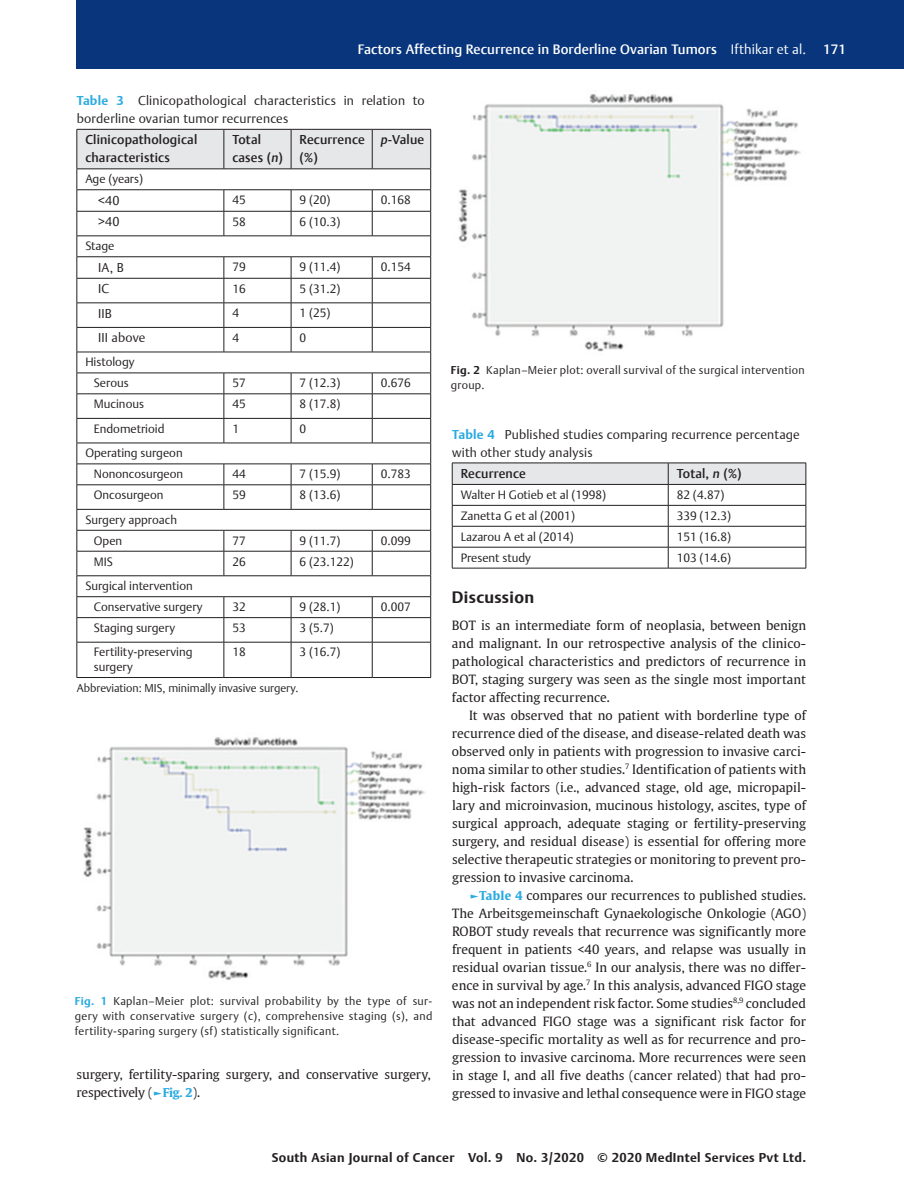
<style>
.page{position:relative;width:904px;height:1200px;background:#fff}
.page>*{position:absolute;margin:0;border:0;box-sizing:border-box;transform-origin:0 0}
.t1{font:700 16.5px "Thieme Argo 2011";letter-spacing:.02em;color:#231f20}
.t2{font:500 13.5px "Thieme Argo 2011";letter-spacing:.01em;color:#fff}
.t3{font:12.75px/18px "Thieme Gulliver 2011";color:#231f20;text-align:justify}
.t4{font:300 12.75px/18px "Thieme Argo 2011";letter-spacing:.015em;color:#231f20}
.t5{font:500 12.75px/18px "Thieme Argo 2011";letter-spacing:.015em;color:#231f20}
.t6{font:700 12.75px "Thieme Argo 2011";letter-spacing:.03em;color:#231f20}
.t7{font:300 12px/20.9px "Thieme Argo 2011";color:#231f20}
.t8{font:300 11.25px/15px "Thieme Argo 2011";letter-spacing:.03em;color:#231f20;text-align:justify}
.t9{font:300 11.25px "Thieme Argo 2011";color:#231f20}
.s1{font-weight:300}
.s2{font-weight:700;color:#2baae1}
.s3{font-style:italic}
.s4{font-weight:700;font-size:12.15px;color:#2baae1}
.s5{font-weight:700}
</style>
<div class="page">
<div style="left:77px;top:0;width:826px;height:68px;background:#08357c"></div>
<svg style="left:77px;top:129px;width:354px;height:513px"></svg>
<hr style="left:77px;top:642px;width:147px;height:1px;background:#231f20">
<hr style="left:77px;top:642px;width:1px;height:35px;background:#231f20">
<hr style="left:224px;top:642px;width:67px;height:1px;background:#231f20">
<hr style="left:223px;top:642px;width:1px;height:35px;background:#231f20">
<hr style="left:224px;top:677px;width:67px;height:1px;background:#231f20">
<hr style="left:291px;top:642px;width:81px;height:1px;background:#231f20">
<hr style="left:291px;top:642px;width:1px;height:35px;background:#231f20">
<hr style="left:291px;top:677px;width:81px;height:1px;background:#231f20">
<hr style="left:372px;top:642px;width:59px;height:1px;background:#231f20">
<hr style="left:372px;top:642px;width:1px;height:35px;background:#231f20">
<hr style="left:430px;top:642px;width:1px;height:35px;background:#231f20">
<hr style="left:372px;top:677px;width:59px;height:1px;background:#231f20">
<hr style="left:77px;top:677px;width:147px;height:1px;background:#231f20">
<img style="left:83px;top:737px;width:342px;height:243px">
<img style="left:458px;top:94px;width:343px;height:258px">
<hr style="left:452px;top:568px;width:216px;height:1px;background:#231f20">
<svg style="left:452px;top:463px;width:354px;height:105px"></svg>
<hr style="left:668px;top:568px;width:137px;height:1px;background:#231f20">
<p class="t2" style="left:358px;top:41px;width:449px">Factors Affecting Recurrence in Borderline Ovarian Tumors <span class="s1">Ifthikar et al.</span></p>
<p class="t2" style="left:822px;top:41px;width:25px">171</p>
<p class="t4" style="left:77px;top:92px;width:349px"><span class="s2">Table 3</span> Clinicopathological characteristics in relation to borderline ovarian tumor recurrences</p>
<p class="t5" style="left:85px;top:130px;width:113px">Clinicopathological characteristics</p>
<p class="t5" style="left:232px;top:130px;width:52px">Total cases (<span class="s3">n</span>)</p>
<p class="t5" style="left:299px;top:130px;width:67px">Recurrence (%)</p>
<p class="t5" style="left:380px;top:130px;width:45px"><span class="s3">p</span>-Value</p>
<p class="t7" style="left:85px;top:168px;width:59px">Age (years)</p>
<p class="t4" style="left:98px;top:191px;width:23px">&lt;40</p>
<p class="t7" style="left:232px;top:189px;width:15px">45</p>
<p class="t7" style="left:299px;top:189px;width:32px">9 (20)</p>
<p class="t7" style="left:380px;top:189px;width:32px">0.168</p>
<p class="t4" style="left:98px;top:212px;width:23px">&gt;40</p>
<p class="t7" style="left:232px;top:211px;width:15px">58</p>
<p class="t7" style="left:299px;top:211px;width:42px">6 (10.3)</p>
<p class="t7" style="left:85px;top:235px;width:31px">Stage</p>
<p class="t4" style="left:98px;top:258px;width:27px">IA, B</p>
<p class="t7" style="left:232px;top:256px;width:15px">79</p>
<p class="t7" style="left:299px;top:256px;width:42px">9 (11.4)</p>
<p class="t7" style="left:380px;top:256px;width:32px">0.154</p>
<p class="t4" style="left:98px;top:279px;width:13px">IC</p>
<p class="t7" style="left:232px;top:278px;width:15px">16</p>
<p class="t7" style="left:299px;top:278px;width:42px">5 (31.2)</p>
<p class="t4" style="left:98px;top:304px;width:15px">IIB</p>
<p class="t7" style="left:232px;top:302px;width:8px">4</p>
<p class="t7" style="left:299px;top:302px;width:32px">1 (25)</p>
<p class="t4" style="left:98px;top:329px;width:49px">III above</p>
<p class="t7" style="left:232px;top:327px;width:8px">4</p>
<p class="t7" style="left:299px;top:327px;width:8px">0</p>
<p class="t7" style="left:85px;top:351px;width:51px;text-align:center">Histology<br>Serous</p>
<p class="t7" style="left:232px;top:372px;width:15px">57</p>
<p class="t7" style="left:299px;top:372px;width:42px">7 (12.3)</p>
<p class="t7" style="left:380px;top:372px;width:32px">0.676</p>
<p class="t7" style="left:94px;top:393px;width:52px">Mucinous</p>
<p class="t7" style="left:232px;top:393px;width:15px">45</p>
<p class="t7" style="left:299px;top:393px;width:42px">8 (17.8)</p>
<p class="t7" style="left:94px;top:418px;width:72px">Endometrioid</p>
<p class="t7" style="left:232px;top:418px;width:8px">1</p>
<p class="t7" style="left:299px;top:418px;width:8px">0</p>
<p class="t7" style="left:85px;top:442px;width:99px;text-align:right">Operating surgeon<br>Nononcosurgeon</p>
<p class="t7" style="left:232px;top:463px;width:15px">44</p>
<p class="t7" style="left:299px;top:463px;width:42px">7 (15.9)</p>
<p class="t7" style="left:380px;top:463px;width:32px">0.783</p>
<p class="t7" style="left:94px;top:484px;width:71px">Oncosurgeon</p>
<p class="t7" style="left:232px;top:484px;width:15px">59</p>
<p class="t7" style="left:299px;top:484px;width:42px">8 (13.6)</p>
<p class="t7" style="left:94px;top:509px;width:85px;text-indent:-9px">Surgery approach<br>Open</p>
<p class="t7" style="left:232px;top:530px;width:15px">77</p>
<p class="t7" style="left:299px;top:530px;width:42px">9 (11.7)</p>
<p class="t7" style="left:380px;top:530px;width:32px">0.099</p>
<p class="t7" style="left:94px;top:551px;width:21px">MIS</p>
<p class="t7" style="left:232px;top:551px;width:15px">26</p>
<p class="t7" style="left:299px;top:551px;width:56px">6 (23.122)</p>
<p class="t7" style="left:94px;top:575px;width:110px;text-indent:-9px">Surgical intervention<br>Conservative surgery</p>
<p class="t7" style="left:232px;top:596px;width:15px">32</p>
<p class="t7" style="left:299px;top:596px;width:42px">9 (28.1)</p>
<p class="t7" style="left:380px;top:596px;width:32px">0.007</p>
<p class="t7" style="left:94px;top:617px;width:83px">Staging surgery</p>
<p class="t7" style="left:232px;top:617px;width:15px">53</p>
<p class="t7" style="left:299px;top:617px;width:36px">3 (5.7)</p>
<p class="t7" style="left:94px;top:645px;width:100px;line-height:14.4px">Fertility-preserving surgery</p>
<p class="t7" style="left:232px;top:641px;width:15px">18</p>
<p class="t7" style="left:299px;top:641px;width:42px">3 (16.7)</p>
<p class="t9" style="left:77px;top:681px;width:223px">Abbreviation: MIS, minimally invasive surgery.</p>
<p class="t8" style="left:75px;top:993px;width:359px"><span class="s2">Fig. 1</span> Kaplan–Meier plot: survival probability by the type of sur&shy;gery with conservative surgery (c), comprehensive staging (s), and fertility-sparing surgery (sf) statistically significant.</p>
<p class="t3" style="left:77px;top:1065px;width:355px">surgery, fertility-sparing surgery, and conservative surgery, respectively (<span class="s4">►Fig. 2</span>).</p>
<p class="t8" style="left:450px;top:362px;width:355px"><span class="s5">Fig. 2</span> Kaplan–Meier plot: overall survival of the surgical intervention group.</p>
<p class="t4" style="left:452px;top:425px;width:349px"><span class="s2">Table 4</span> Published studies comparing recurrence percentage with other study analysis</p>
<p class="t5" style="left:460px;top:464px;width:67px">Recurrence</p>
<p class="t5" style="left:676px;top:464px;width:66px">Total, <span class="s3">n</span> (%)</p>
<p class="t7" style="left:460px;top:484px;width:147px">Walter H Gotieb et al (1998)</p>
<p class="t7" style="left:676px;top:484px;width:49px">82 (4.87)</p>
<p class="t7" style="left:460px;top:505px;width:116px">Zanetta G et al (2001)</p>
<p class="t7" style="left:676px;top:505px;width:56px">339 (12.3)</p>
<p class="t7" style="left:460px;top:526px;width:114px">Lazarou A et al (2014)</p>
<p class="t7" style="left:676px;top:526px;width:56px">151 (16.8)</p>
<p class="t7" style="left:460px;top:547px;width:72px">Present study</p>
<p class="t7" style="left:676px;top:547px;width:56px">103 (14.6)</p>
<p class="t1" style="left:452px;top:586px;width:84px">Discussion</p>
<p class="t3" style="left:452px;top:615px;width:355px">BOT is an intermediate form of neoplasia, between benign and malignant. In our retrospective analysis of the clinico&shy;pathological characteristics and predictors of recurrence in BOT, staging surgery was seen as the single most important factor affecting recurrence.</p>
<p class="t3" style="left:452px;top:705px;width:355px;text-indent:17px">It was observed that no patient with borderline type of recurrence died of the disease, and disease-related death was observed only in patients with progression to invasive carci&shy;noma similar to other studies.<sup>7</sup> Identification of patients with high-risk factors (i.e., advanced stage, old age, micropapil&shy;lary and microinvasion, mucinous histology, ascites, type of surgical approach, adequate staging or fertility-preserving surgery, and residual disease) is essential for offering more selective therapeutic strategies or monitoring to prevent pro&shy;gression to invasive carcinoma.</p>
<p class="t3" style="left:452px;top:885px;width:355px;text-indent:17px"><span class="s4">►Table 4</span> compares our recurrences to published studies.<br>The Arbeitsgemeinschaft Gynaekologische Onkologie (AGO)<br>ROBOT study reveals that recurrence was significantly more frequent in patients &lt;40 years, and relapse was usually in residual ovarian tissue.<sup>6</sup> In our analysis, there was no differ&shy;ence in survival by age.<sup>7</sup> In this analysis, advanced FIGO stage was not an independent risk factor. Some studies<sup>8,9</sup> concluded that advanced FIGO stage was a significant risk factor for disease-specific mortality as well as for recurrence and pro&shy;gression to invasive carcinoma. More recurrences were seen in stage I, and all five deaths (cancer related) that had pro&shy;gressed to invasive and lethal consequence were in FIGO stage</p>
<p class="t6" style="left:271px;top:1149px;width:535px">South Asian Journal of Cancer Vol. 9 No. 3/2020 © 2020 MedIntel Services Pvt Ltd.</p>
</div>
